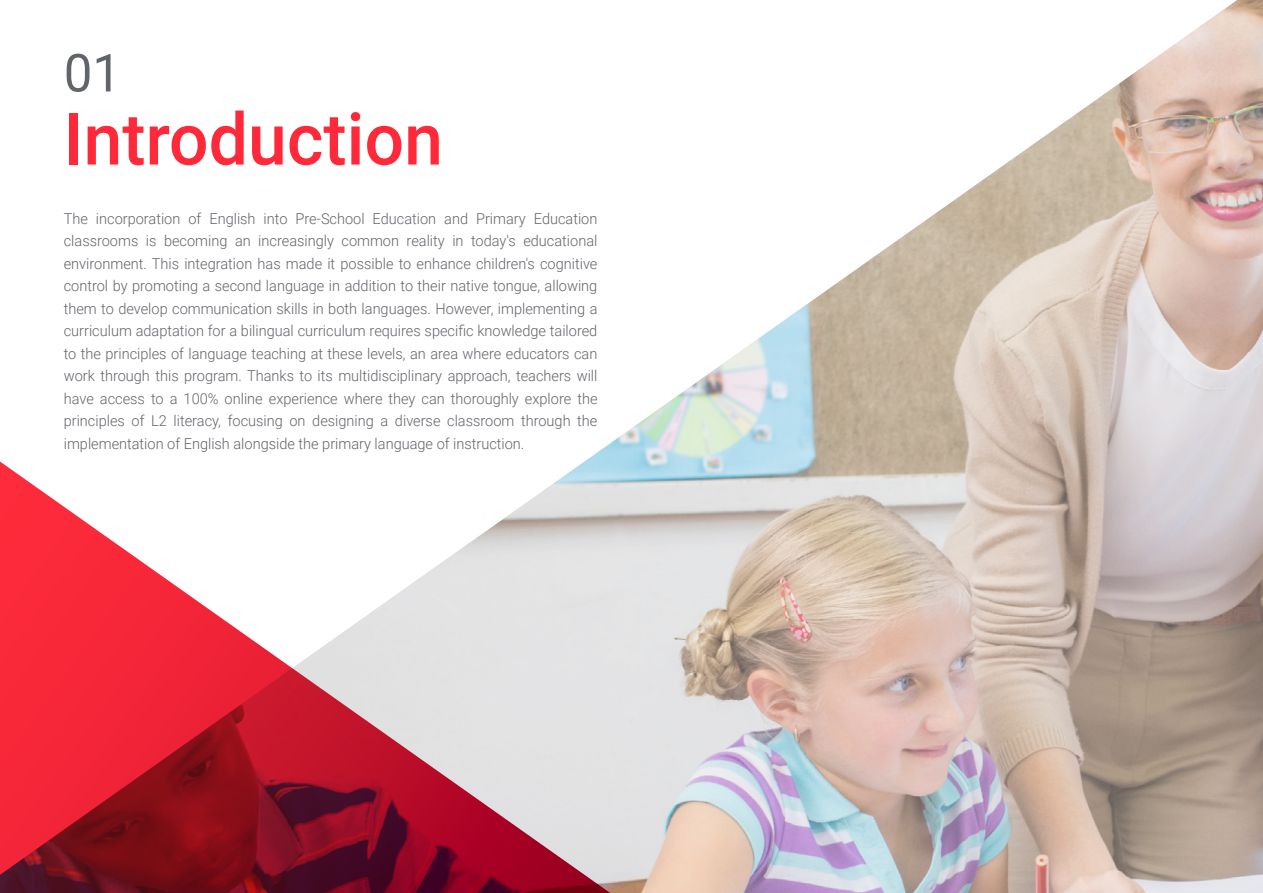
<style>
.page{position:relative;width:1263px;height:893px;background:#fff}
.page>*{position:absolute;margin:0;border:0;box-sizing:border-box;transform-origin:0 0}
.t1{font:500 72px "Roboto";color:#ff293a}
.t2{font:52.5px "Roboto";color:#61646a}
.t3{font:300 15px/22.5px "Roboto";color:#61646a;text-align:justify}
</style>
<div class="page">
<img style="left:607px;top:0;width:656px;height:893px">
<svg style="left:0;top:446px;width:640px;height:447px"></svg>
<h2 class="t2" style="left:64px;top:36px;width:59px">01</h2>
<h1 class="t1" style="left:64px;top:89px;width:381px">Introduction</h1>
<p class="t3" style="left:64px;top:207px;width:535px">The incorporation of English into Pre-School Education and Primary Education classrooms is becoming an increasingly common reality in today's educational environment. This integration has made it possible to enhance children's cognitive control by promoting a second language in addition to their native tongue, allowing them to develop communication skills in both languages. However, implementing a curriculum adaptation for a bilingual curriculum requires specific knowledge tailored to the principles of language teaching at these levels, an area where educators can work through this program. Thanks to its multidisciplinary approach, teachers will have access to a 100% online experience where they can thoroughly explore the principles of L2 literacy, focusing on designing a diverse classroom through the implementation of English alongside the primary language of instruction.</p>
</div>
